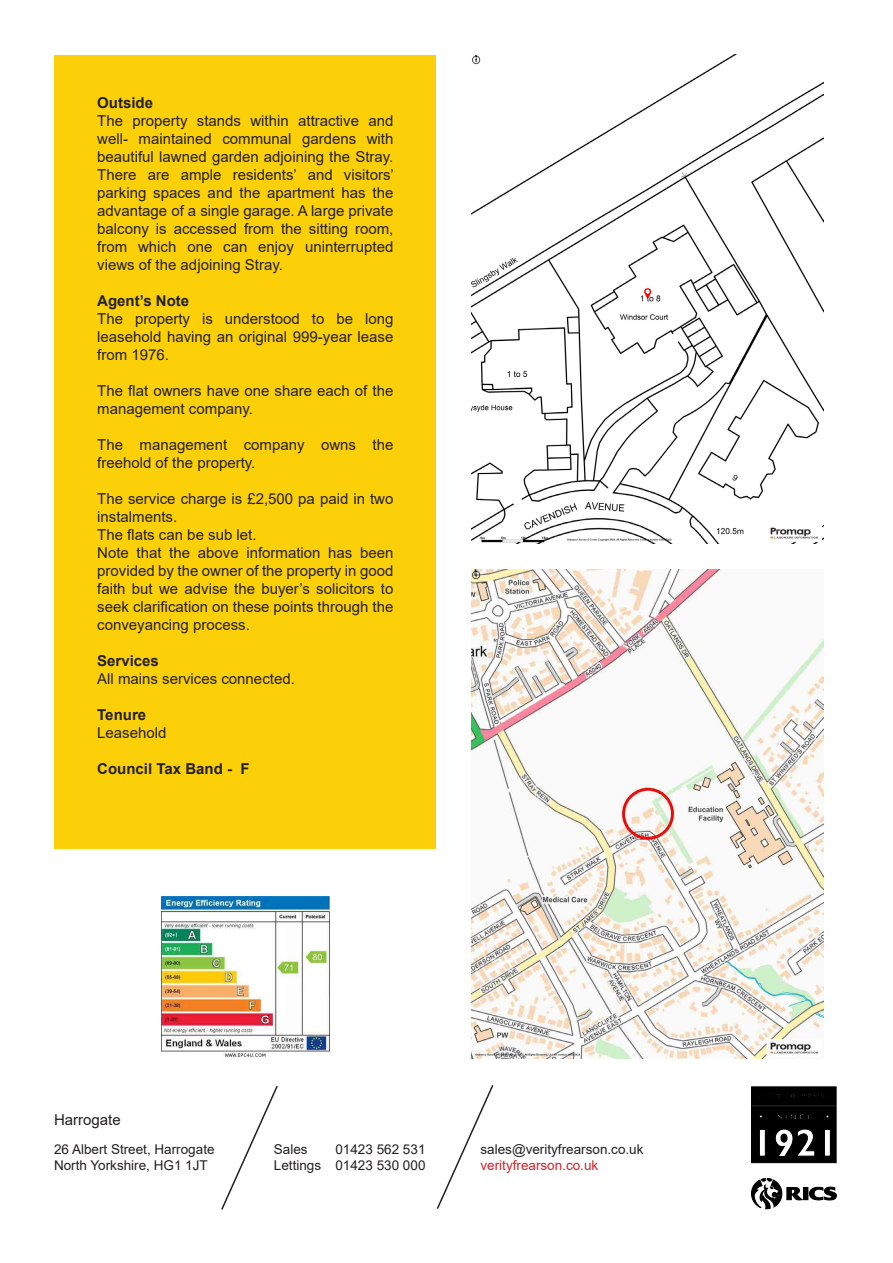
<style>
.page{position:relative;width:893px;height:1263px;background:#fff}
.page>*{position:absolute;margin:0;border:0;box-sizing:border-box;transform-origin:0 0}
.t1{font:15px/18px "Arial";color:#231f20;text-align:justify}
.t2{font:700 15px "Arial";color:#231f20}
.t3{font:13.5px "Arial";color:#231f20}
.t4{font:13.5px "Arial";color:#d1232a}
</style>
<div class="page">
<div style="left:55px;top:55px;width:381px;height:793px;background:#fcd008"></div>
<img style="left:472px;top:54px;width:352px;height:489px">
<img style="left:472px;top:570px;width:352px;height:489px">
<img style="left:162px;top:896px;width:167px;height:161px">
<svg style="left:221px;top:1085px;width:57px;height:125px"></svg>
<svg style="left:436px;top:1085px;width:58px;height:124px"></svg>
<svg style="left:751px;top:1086px;width:86px;height:77px;background:#1d1d1d"></svg>
<svg style="left:809px;top:1186px;width:28px;height:15px"></svg>
<div style="left:803px;top:1187px;width:5px;height:13px;background:#000"></div>
<svg style="left:751px;top:1178px;width:52px;height:31px"></svg>
<p class="t2" style="left:97px;top:92px;width:57px">Outside</p>
<p class="t1" style="left:97px;top:112px;width:298px">The property stands within attractive and well- maintained communal gardens with beautiful lawned garden adjoining the Stray.<br>There are ample residents’ and visitors’ parking spaces and the apartment has the advantage of a single garage. A large private balcony is accessed from the sitting room, from which one can enjoy uninterrupted views of the adjoining Stray.</p>
<p class="t2" style="left:97px;top:290px;width:93px">Agent’s Note</p>
<p class="t1" style="left:97px;top:310px;width:298px">The property is understood to be long leasehold having an original 999-year lease from 1976.</p>
<p class="t1" style="left:97px;top:382px;width:298px">The flat owners have one share each of the management company.</p>
<p class="t1" style="left:97px;top:436px;width:298px">The management company owns the freehold of the property.</p>
<p class="t1" style="left:97px;top:490px;width:298px">The service charge is £2,500 pa paid in two instalments.</p>
<p class="t1" style="left:97px;top:526px;width:161px">The flats can be sub let.</p>
<p class="t1" style="left:97px;top:544px;width:298px">Note that the above information has been provided by the owner of the property in good faith but we advise the buyer’s solicitors to seek clarification on these points through the conveyancing process.</p>
<p class="t2" style="left:97px;top:650px;width:63px">Services</p>
<p class="t1" style="left:97px;top:670px;width:199px">All mains services connected.</p>
<p class="t2" style="left:97px;top:704px;width:50px">Tenure</p>
<p class="t1" style="left:97px;top:724px;width:71px">Leasehold</p>
<p class="t2" style="left:97px;top:758px;width:154px">Council Tax Band - F</p>
<p class="t1" style="left:54px;top:1111px;width:68px">Harrogate</p>
<p class="t3" style="left:54px;top:1140px;width:162px">26 Albert Street, Harrogate</p>
<p class="t3" style="left:54px;top:1156px;width:155px">North Yorkshire, HG1 1JT</p>
<p class="t3" style="left:274px;top:1140px;width:35px">Sales</p>
<p class="t3" style="left:335px;top:1140px;width:92px">01423 562 531</p>
<p class="t3" style="left:274px;top:1156px;width:153px">Lettings 01423 530 000</p>
<p class="t3" style="left:480px;top:1140px;width:164px">sales@verityfrearson.co.uk</p>
<p class="t4" style="left:480px;top:1156px;width:119px">verityfrearson.co.uk</p>
</div>
